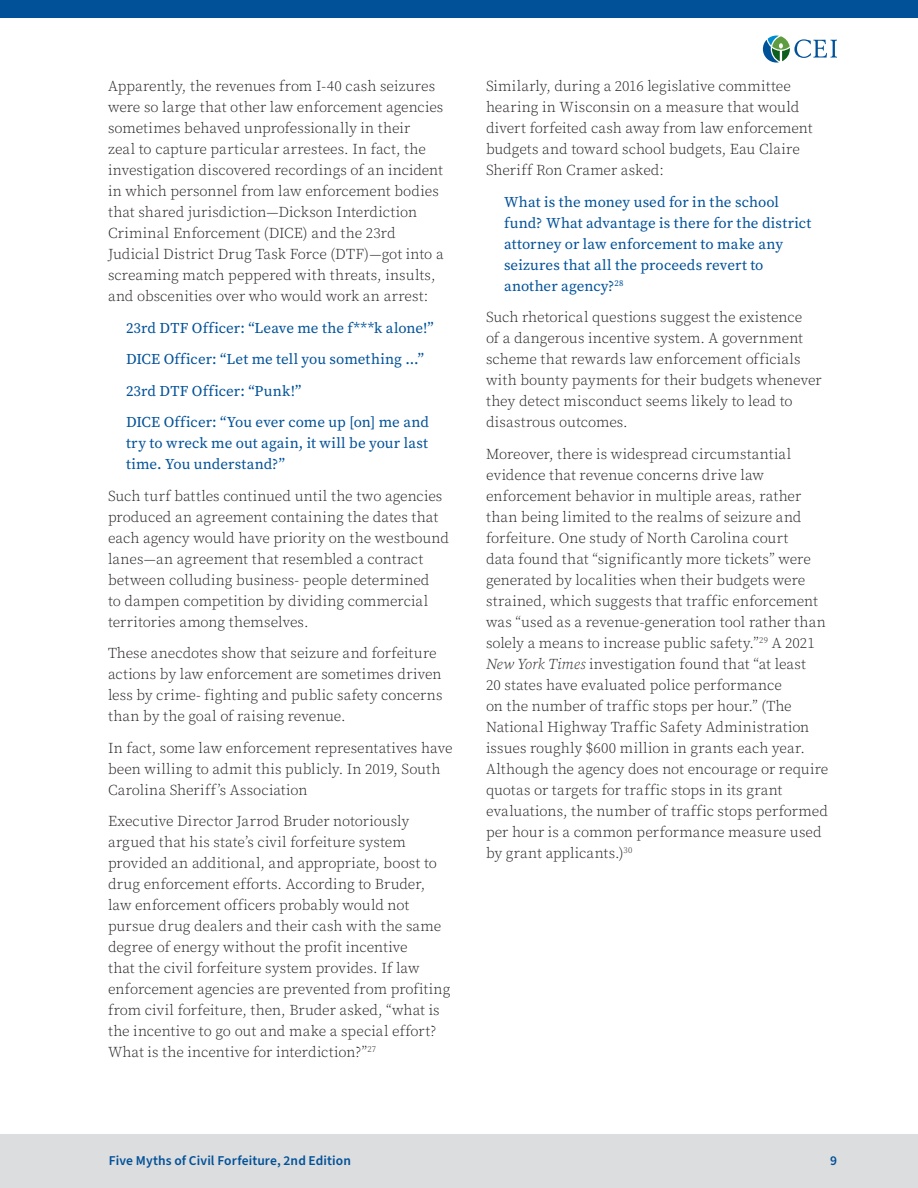
<style>
.page{position:relative;width:918px;height:1188px;background:#fff}
.page>*{position:absolute;margin:0;border:0;box-sizing:border-box;transform-origin:0 0}
.t1{font:300 15px/21px "Source Serif Pro";color:#231f20}
.Callout_2{font:15px/21px "Source Serif Pro";letter-spacing:.005em;color:#015198;text-align:justify}
.t2{font:600 13.5px "Source Sans Pro";letter-spacing:.01em;color:#015198}
.s1{font-style:italic}
</style>
<div class="page">
<div style="left:0;top:0;width:918px;height:18px;background:#015198"></div>
<svg style="left:763px;top:36px;width:74px;height:27px"></svg>
<div style="left:0;top:1134px;width:918px;height:54px;background:#dcdddf"></div>
<p class="t1" style="left:108px;top:76px;width:337px">Apparently, the revenues from I-40 cash seizures were so large that other law enforcement agencies sometimes behaved unprofessionally in their<br>zeal to capture particular arrestees. In fact, the investigation discovered recordings of an incident in which personnel from law enforcement bodies that shared jurisdiction—Dickson Interdiction Criminal Enforcement (DICE) and the 23rd Judicial District Drug Task Force (DTF)—got into a screaming match peppered with threats, insults, and obscenities over who would work an arrest:</p>
<p class="Callout_2" style="left:126px;top:317px;width:309px">23rd DTF Officer: “Leave me the f***k alone!”</p>
<p class="Callout_2" style="left:126px;top:349px;width:300px">DICE Officer: “Let me tell you something ...”</p>
<p class="Callout_2" style="left:126px;top:380px;width:177px">23rd DTF Officer: “Punk!”</p>
<p class="Callout_2" style="left:126px;top:412px;width:304px">DICE Officer: “You ever come up [on] me and try to wreck me out again, it will be your last time. You understand?”</p>
<p class="t1" style="left:108px;top:485px;width:343px">Such turf battles continued until the two agencies produced an agreement containing the dates that each agency would have priority on the westbound lanes—an agreement that resembled a contract between colluding business- people determined<br>to dampen competition by dividing commercial territories among themselves.</p>
<p class="t1" style="left:108px;top:643px;width:336px">These anecdotes show that seizure and forfeiture actions by law enforcement are sometimes driven less by crime- fighting and public safety concerns than by the goal of raising revenue.</p>
<p class="t1" style="left:108px;top:737px;width:346px">In fact, some law enforcement representatives have been willing to admit this publicly. In 2019, South<br>Carolina Sheriff’s Association</p>
<p class="t1" style="left:108px;top:811px;width:344px">Executive Director Jarrod Bruder notoriously argued that his state’s civil forfeiture system provided an additional, and appropriate, boost to drug enforcement efforts. According to Bruder, law enforcement officers probably would not pursue drug dealers and their cash with the same degree of energy without the profit incentive<br>that the civil forfeiture system provides. If law enforcement agencies are prevented from profiting from civil forfeiture, then, Bruder asked, “what is the incentive to go out and make a special effort?<br>What is the incentive for interdiction?”<sup>27</sup></p>
<p class="t1" style="left:486px;top:76px;width:328px">Similarly, during a 2016 legislative committee hearing in Wisconsin on a measure that would divert forfeited cash away from law enforcement budgets and toward school budgets, Eau Claire Sheriff Ron Cramer asked:</p>
<p class="Callout_2" style="left:504px;top:191px;width:309px;text-align:left">What is the money used for in the school fund? What advantage is there for the district attorney or law enforcement to make any seizures that all the proceeds revert to another agency?<sup>28</sup></p>
<p class="t1" style="left:486px;top:307px;width:337px">Such rhetorical questions suggest the existence<br>of a dangerous incentive system. A government scheme that rewards law enforcement officials with bounty payments for their budgets whenever they detect misconduct seems likely to lead to disastrous outcomes.</p>
<p class="t1" style="left:486px;top:443px;width:344px">Moreover, there is widespread circumstantial evidence that revenue concerns drive law enforcement behavior in multiple areas, rather than being limited to the realms of seizure and forfeiture. One study of North Carolina court<br>data found that “significantly more tickets” were generated by localities when their budgets were strained, which suggests that traffic enforcement was “used as a revenue-generation tool rather than solely a means to increase public safety.”<sup>29</sup> A 2021<br><span class="s1">New York Times</span> investigation found that “at least<br>20 states have evaluated police performance<br>on the number of traffic stops per hour.” (The National Highway Traffic Safety Administration issues roughly $600 million in grants each year.<br>Although the agency does not encourage or require quotas or targets for traffic stops in its grant evaluations, the number of traffic stops performed per hour is a common performance measure used by grant applicants.)<sup>30</sup></p>
<p class="t2" style="left:109px;top:1152px;width:244px">Five Myths of Civil Forfeiture, 2nd Edition</p>
<p class="t2" style="left:830px;top:1152px;width:8px">9</p>
</div>
